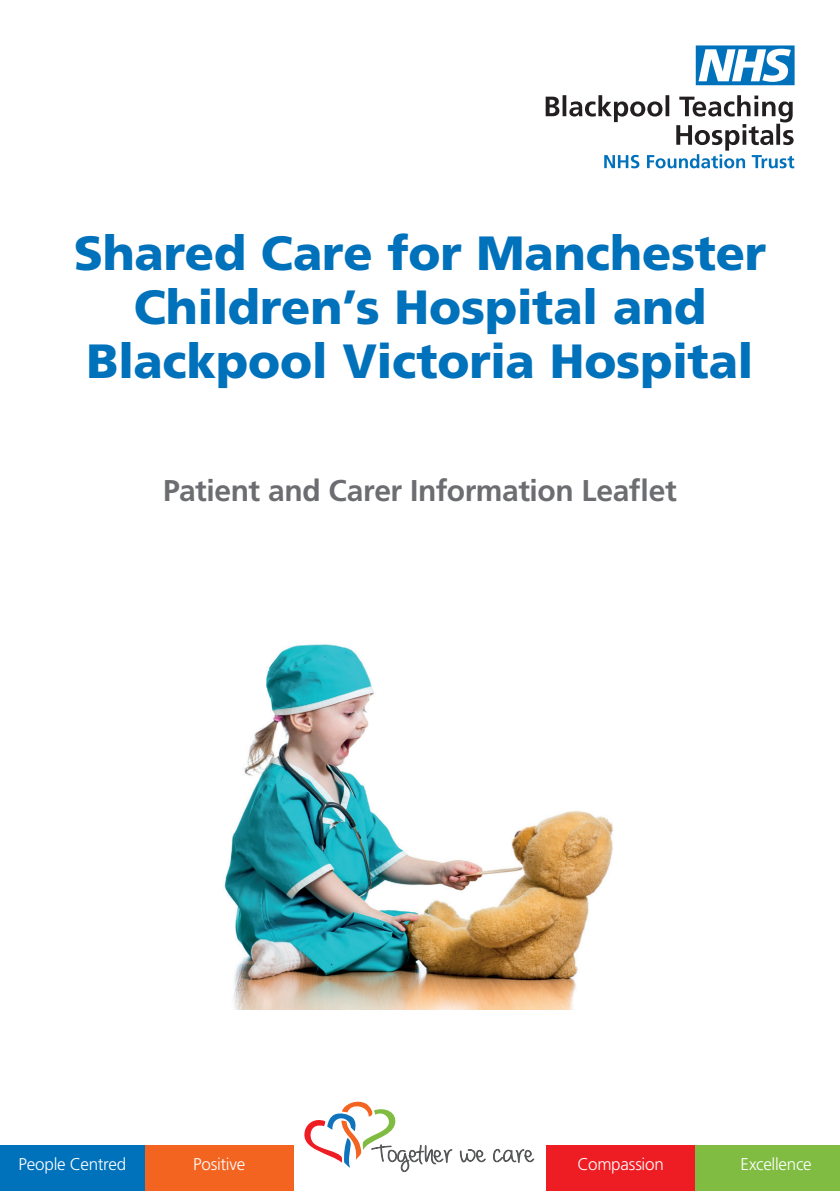
<style>
.page{position:relative;width:840px;height:1191px;background:#fff}
.page>*{position:absolute;margin:0;border:0;box-sizing:border-box;transform-origin:0 0}
.t1{font:900 48px/54px "Frutiger";letter-spacing:-.005em;color:#0071bb;text-align:center}
.COVER_SUB_TITLE_DEPA{font:700 30px "Frutiger";letter-spacing:-.015em;color:#6c6d70}
.t2{font:300 18px "Frutiger";letter-spacing:-.04em;color:#fff}
.t3{font:300 17px "Frutiger";letter-spacing:-.015em;color:#fff}
.s1{font-size:18px}
</style>
<div class="page">
<div style="left:694px;top:1145px;width:145px;height:46px;background:#80bc41"></div>
<div style="left:546px;top:1145px;width:148px;height:46px;background:#ee1d23"></div>
<div style="left:145px;top:1145px;width:148px;height:46px;background:#f36421"></div>
<div style="left:0;top:1145px;width:145px;height:46px;background:#0071bb"></div>
<svg style="left:459px;top:1149px;width:26px;height:13px"></svg>
<svg style="left:493px;top:1149px;width:41px;height:13px"></svg>
<svg style="left:304px;top:1101px;width:148px;height:70px"></svg>
<svg style="left:545px;top:95px;width:248px;height:73px"></svg>
<svg style="left:695px;top:45px;width:99px;height:40px"></svg>
<img style="left:224px;top:644px;width:390px;height:365px">
<p class="t1" style="left:74px;top:225px;width:693px">Shared Care for Manchester<br>Children’s Hospital and<br>Blackpool Victoria Hospital</p>
<p class="COVER_SUB_TITLE_DEPA" style="left:163px;top:473px;width:514px">Patient and Carer Information Leaflet</p>
<p class="t2" style="left:19px;top:1151px;width:110px">People Centred</p>
<p class="t3" style="left:192px;top:1154px;width:54px"><span class="s1">Po</span>Positive</p>
<p class="t2" style="left:751px;top:1151px;width:50px">ellence</p>
<p class="t2" style="left:210px;top:1151px;width:36px">sitive</p>
<p class="t3" style="left:575px;top:1154px;width:90px"><span class="s1">Co</span>Compassion</p>
<p class="t2" style="left:596px;top:1151px;width:69px">mpassion</p>
<p class="t3" style="left:728px;top:1154px;width:85px"><span class="s1">Exc</span>Excellence</p>
<p class="t3" style="left:18px;top:1154px;width:109px">People Centred</p>
</div>
